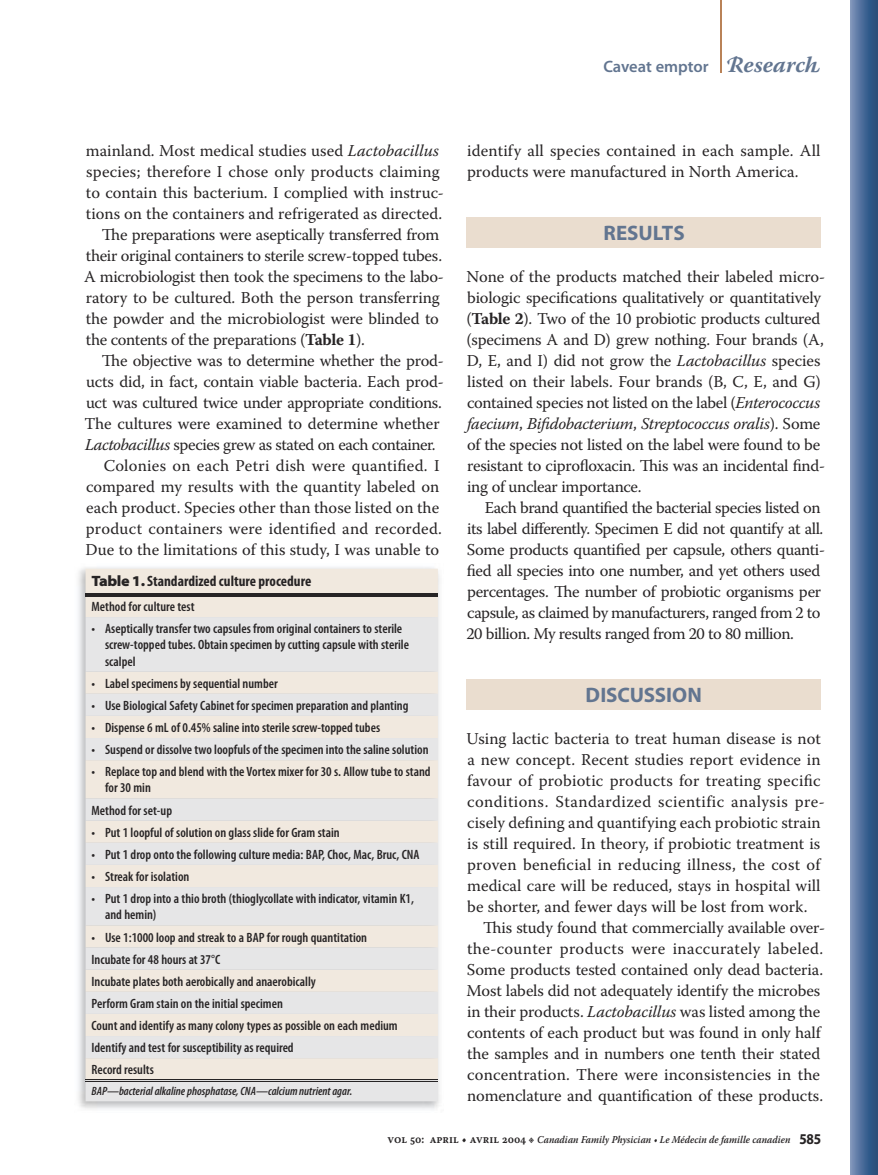
<style>
.page{position:relative;width:878px;height:1175px;background:#fff}
.page>*{position:absolute;margin:0;border:0;box-sizing:border-box;transform-origin:0 0}
.t1{font:700 21px "Myriad Pro";color:#627590}
.t2{font:16.5px/21px "Warnock Pro";letter-spacing:-.005em;color:#272425}
.t3{font:16.5px/21px "Warnock Pro";letter-spacing:-.025em;color:#272425}
.t4{font:16.5px "Warnock Pro";letter-spacing:.015em;color:#272425}
.t5{font:16.5px "Warnock Pro";letter-spacing:-.03em;color:#272425}
.t6{font:600 16.5px "Myriad Pro";letter-spacing:-.005em;color:#627590}
.t7{font:700 condensed 15px "Myriad Pro";color:#272425}
.t8{font:600 condensed 13.5px/22.2px "Myriad Pro";color:#272425}
.t9{font:italic 600 condensed 12px "Myriad Pro";color:#272425}
.t10{font:italic 600 10.5px "Warnock Pro";color:#272425;scale:.9 1}
.s1{font-family:"Warnock Pro";font-weight:700;font-style:italic;font-size:22.5px}
.s2{font-style:italic}
.s3{font-weight:700}
.s4{font-weight:900;font-stretch:semi-expanded}
.s5{font-family:"Warnock Pro Semibold Capt";font-weight:400;font-style:normal;font-size:12px}
.s6{font-family:"Warnock Pro Capt";font-weight:400;font-style:normal;font-size:12px}
.s7{font-family:"Myriad Pro";font-weight:700;font-style:normal;font-size:15px}
</style>
<div class="page">
<div style="left:850px;top:0;width:28px;height:1174px;background:linear-gradient(to right,#7890b9,#1e4978)"></div>
<hr style="left:720px;top:0;width:2px;height:72px;background:#b98257">
<div style="left:466px;top:218px;width:354px;height:30px;background:#eaddcf"></div>
<div style="left:466px;top:680px;width:354px;height:30px;background:#eaddcf"></div>
<img style="left:78px;top:567px;width:362px;height:542px">
<div style="left:86px;top:568px;width:352px;height:49px;background:#f1e9df"></div>
<svg style="left:86px;top:617px;width:352px;height:484px;background:#eae6e2"></svg>
<hr style="left:86px;top:1078px;width:352px;height:1px;background:#272425">
<hr style="left:86px;top:1081px;width:352px;height:1px;background:#272425">
<hr style="left:86px;top:593px;width:352px;height:3px;background:#272425">
<p class="t6" style="left:603px;top:57px;width:219px">Caveat emptor <span class="s1">Research</span></p>
<p class="t2" style="left:86px;top:140px;width:355px">mainland. Most medical studies used <span class="s2">Lactobacillus</span></p>
<p class="t2" style="left:86px;top:161px;width:355px">species; therefore I chose only products claiming</p>
<p class="t2" style="left:86px;top:182px;width:359px">to contain this bacterium. I complied with instruc-</p>
<p class="t2" style="left:86px;top:203px;width:357px">tions on the containers and refrigerated as directed.</p>
<p class="t2" style="left:102px;top:224px;width:339px">The preparations were aseptically transferred from</p>
<p class="t2" style="left:86px;top:245px;width:357px">their original containers to sterile screw-topped tubes.</p>
<p class="t2" style="left:84px;top:266px;width:361px">A microbiologist then took the specimens to the labo-</p>
<p class="t2" style="left:86px;top:287px;width:355px">ratory to be cultured. Both the person transferring</p>
<p class="t2" style="left:86px;top:308px;width:354px">the powder and the microbiologist were blinded to</p>
<p class="t2" style="left:86px;top:329px;width:280px">the contents of the preparations (<span class="s3">Table 1</span>).</p>
<p class="t2" style="left:102px;top:350px;width:343px">The objective was to determine whether the prod-</p>
<p class="t2" style="left:86px;top:371px;width:359px">ucts did, in fact, contain viable bacteria. Each prod-</p>
<p class="t3" style="left:86px;top:392px;width:357px">uct was cultured twice under appropriate conditions.</p>
<p class="t2" style="left:84px;top:413px;width:356px">The cultures were examined to determine whether</p>
<p class="t5" style="left:85px;top:435px;width:352px"><span class="s2">Lactobacillus</span> species grew as stated on each container.</p>
<p class="t4" style="left:104px;top:456px;width:337px">Colonies on each Petri dish were quantified. I</p>
<p class="t2" style="left:86px;top:476px;width:355px">compared my results with the quantity labeled on</p>
<p class="t2" style="left:86px;top:497px;width:354px">each product. Species other than those listed on the</p>
<p class="t4" style="left:86px;top:519px;width:357px">product containers were identified and recorded.</p>
<p class="t2" style="left:86px;top:539px;width:355px">Due to the limitations of this study, I was unable to</p>
<p class="t7" style="left:92px;top:572px;width:221px"><span class="s4">Table 1.</span> Standardized culture procedure</p>
<p class="t8" style="left:92px;top:595px;width:104px">Method for culture test</p>
<p class="t8" style="left:105px;top:621px;width:305px;line-height:16.2px;text-indent:-14px">• Aseptically transfer two capsules from original containers to sterile screw-topped tubes. Obtain specimen by cutting capsule with sterile scalpel</p>
<p class="t8" style="left:92px;top:672px;width:188px">• Label specimens by sequential number</p>
<p class="t8" style="left:92px;top:694px;width:318px">• Use Biological Safety Cabinet for specimen preparation and planting</p>
<p class="t8" style="left:92px;top:716px;width:290px">• Dispense 6 mL of 0.45% saline into sterile screw-topped tubes</p>
<p class="t8" style="left:92px;top:738px;width:338px">• Suspend or dissolve two loopfuls of the specimen into the saline solution</p>
<p class="t8" style="left:105px;top:764px;width:327px;line-height:16.2px;text-indent:-14px">• Replace top and blend with the Vortex mixer for 30 s. Allow tube to stand for 30 min</p>
<p class="t8" style="left:92px;top:799px;width:82px">Method for set-up</p>
<p class="t8" style="left:92px;top:821px;width:250px">• Put 1 loopful of solution on glass slide for Gram stain</p>
<p class="t8" style="left:92px;top:843px;width:329px">• Put 1 drop onto the following culture media: BAP, Choc, Mac, Bruc, CNA</p>
<p class="t8" style="left:92px;top:865px;width:99px">• Streak for isolation</p>
<p class="t8" style="left:105px;top:890px;width:310px;line-height:16.2px;text-indent:-14px">• Put 1 drop into a thio broth (thioglycollate with indicator, vitamin K1, and hemin)</p>
<p class="t8" style="left:92px;top:926px;width:308px">• Use 1:1000 loop and streak to a BAP for rough quantitation Incubate for 48 hours at 37°C<br>Incubate plates both aerobically and anaerobically<br>Perform Gram stain on the initial specimen<br>Count and identify as many colony types as possible on each medium Identify and test for susceptibility as required<br>Record results</p>
<p class="t9" style="left:92px;top:1084px;width:262px">BAP—bacterial alkaline phosphatase, CNA—calcium nutrient agar.</p>
<p class="t2" style="left:467px;top:140px;width:355px">identify all species contained in each sample. All products were manufactured in North America.</p>
<p class="t1" style="left:603px;top:221px;width:83px">RESULTS</p>
<p class="t2" style="left:466px;top:266px;width:360px">None of the products matched their labeled micro&shy;biologic specifications qualitatively or quantitatively (<span class="s3">Table 2</span>). Two of the 10 probiotic products cultured (specimens A and D) grew nothing. Four brands (A, D, E, and I) did not grow the <span class="s2">Lactobacillus</span> species listed on their labels. Four brands (B, C, E, and G) contained species not listed on the label (<span class="s2">Enterococcus faecium</span>, <span class="s2">Bifidobacterium</span>, <span class="s2">Streptococcus oralis</span>). Some of the species not listed on the label were found to be resistant to ciprofloxacin. This was an incidental find&shy;ing of unclear importance.</p>
<p class="t3" style="left:466px;top:497px;width:360px;text-indent:18px">Each brand quantified the bacterial species listed on its label differently. Specimen E did not quantify at all.<br>Some products quantified per capsule, others quanti&shy;fied all species into one number, and yet others used percentages. The number of probiotic organisms per capsule, as claimed by manufacturers, ranged from 2 to 20 billion. My results ranged from 20 to 80 million.</p>
<p class="t1" style="left:585px;top:683px;width:118px">DISCUSSION</p>
<p class="t2" style="left:466px;top:728px;width:360px">Using lactic bacteria to treat human disease is not a new concept. Recent studies report evidence in favour of probiotic products for treating specific conditions. Standardized scientific analysis pre&shy;cisely defining and quantifying each probiotic strain is still required. In theory, if probiotic treatment is proven beneficial in reducing illness, the cost of medical care will be reduced, stays in hospital will be shorter, and fewer days will be lost from work.</p>
<p class="t2" style="left:466px;top:917px;width:360px;text-indent:17px">This study found that commercially available over&shy;the-counter products were inaccurately labeled.<br>Some products tested contained only dead bacteria.<br>Most labels did not adequately identify the microbes in their products. <span class="s2">Lactobacillus</span> was listed among the contents of each product but was found in only half the samples and in numbers one tenth their stated concentration. There were inconsistencies in the nomenclature and quantification of these products.</p>
<p class="t10" style="left:387px;top:1133px;width:483px"><span class="s5">VOL 50: APRIL • AVRIL 2004</span> <span class="s6">d</span> Canadian Family Physician • Le Médecin de famille canadien <span class="s7">585</span></p>
</div>
